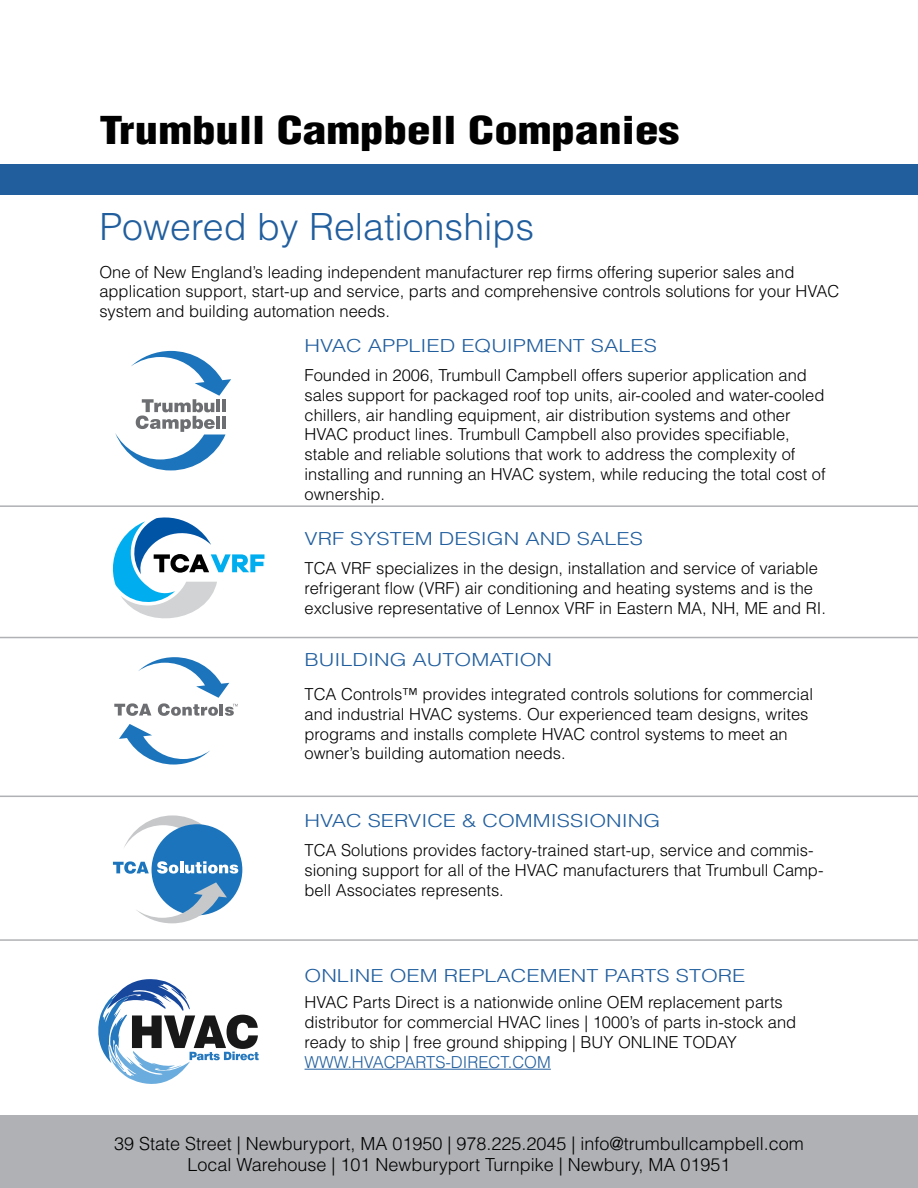
<style>
.page{position:relative;width:918px;height:1188px;background:#fff}
.page>*{position:absolute;margin:0;border:0;box-sizing:border-box;transform-origin:0 0}
.t1{font:900 condensed 37.5px "Helvetica LT Pro";color:#000;scale:1.25 1}
.t2{font:300 37.5px "Helvetica LT Std";color:#215e9e}
.t3{font:300 18px/21.6px "Helvetica LT Std";color:#000;text-align:center}
.t4{font:300 18px "Helvetica LT Pro";color:#215e9e;scale:1.2 1}
.t5{font:300 16.5px/19.8px "Helvetica LT Std";color:#000}
.t6{font:300 16.5px "Helvetica LT Std";color:#215e9e}
</style>
<div class="page">
<div style="left:0;top:164px;width:918px;height:30px;background:#215e9e"></div>
<svg style="left:115px;top:351px;width:116px;height:119px"></svg>
<svg style="left:119px;top:724px;width:91px;height:41px"></svg>
<svg style="left:114px;top:657px;width:124px;height:59px"></svg>
<hr style="left:305px;top:1069px;width:246px;height:1px;background:#215e9e">
<div style="left:0;top:1115px;width:918px;height:73px;background:#afb1b4"></div>
<svg style="left:0;top:505px;width:918px;height:133px"></svg>
<div style="left:92px;top:511px;width:178px;height:116px;background:#fff"></div>
<svg style="left:112px;top:517px;width:152px;height:102px"></svg>
<svg style="left:0;top:796px;width:918px;height:145px"></svg>
<svg style="left:98px;top:979px;width:161px;height:105px"></svg>
<h1 class="t1" style="left:99px;top:106px;width:465px">Trumbull Campbell Companies</h1>
<h1 class="t2" style="left:99px;top:203px;width:436px">Powered by Relationships</h1>
<p class="t5" style="left:99px;top:262px;width:741px">One of New England’s leading independent manufacturer rep firms offering superior sales and application support, start-up and service, parts and comprehensive controls solutions for your HVAC system and building automation needs.</p>
<p class="t4" style="left:305px;top:334px;width:295px">HVAC APPLIED EQUIPMENT SALES</p>
<p class="t5" style="left:305px;top:365px;width:523px">Founded in 2006, Trumbull Campbell offers superior application and sales support for packaged roof top units, air-cooled and water-cooled chillers, air handling equipment, air distribution systems and other HVAC product lines. Trumbull Campbell also provides specifiable, stable and reliable solutions that work to address the complexity of installing and running an HVAC system, while reducing the total cost of ownership.</p>
<p class="t4" style="left:305px;top:527px;width:284px">VRF SYSTEM DESIGN AND SALES</p>
<p class="t5" style="left:305px;top:558px;width:523px">TCA VRF specializes in the design, installation and service of variable refrigerant flow (VRF) air conditioning and heating systems and is the exclusive representative of Lennox VRF in Eastern MA, NH, ME and RI.</p>
<p class="t4" style="left:305px;top:648px;width:208px">BUILDING AUTOMATION</p>
<p class="t5" style="left:305px;top:684px;width:510px">TCA Controls™ provides integrated controls solutions for commercial and industrial HVAC systems. Our experienced team designs, writes programs and installs complete HVAC control systems to meet an owner’s building automation needs.</p>
<p class="t4" style="left:305px;top:810px;width:298px">HVAC SERVICE &amp; COMMISSIONING</p>
<p class="t5" style="left:305px;top:841px;width:520px">TCA Solutions provides factory-trained start-up, service and commis&shy;sioning support for all of the HVAC manufacturers that Trumbull Camp&shy;bell Associates represents.</p>
<p class="t4" style="left:305px;top:965px;width:369px">ONLINE OEM REPLACEMENT PARTS STORE</p>
<p class="t5" style="left:305px;top:992px;width:493px">HVAC Parts Direct is a nationwide online OEM replacement parts distributor for commercial HVAC lines | 1000’s of parts in-stock and ready to ship | free ground shipping | BUY ONLINE TODAY</p>
<p class="t6" style="left:305px;top:1051px;width:248px">WWW.HVACPARTS-DIRECT.COM</p>
<p class="t3" style="left:114px;top:1133px;width:691px">39 State Street | Newburyport, MA 01950 | 978.225.2045 | info@trumbullcampbell.com<br>Local Warehouse | 101 Newburyport Turnpike | Newbury, MA 01951</p>
</div>
